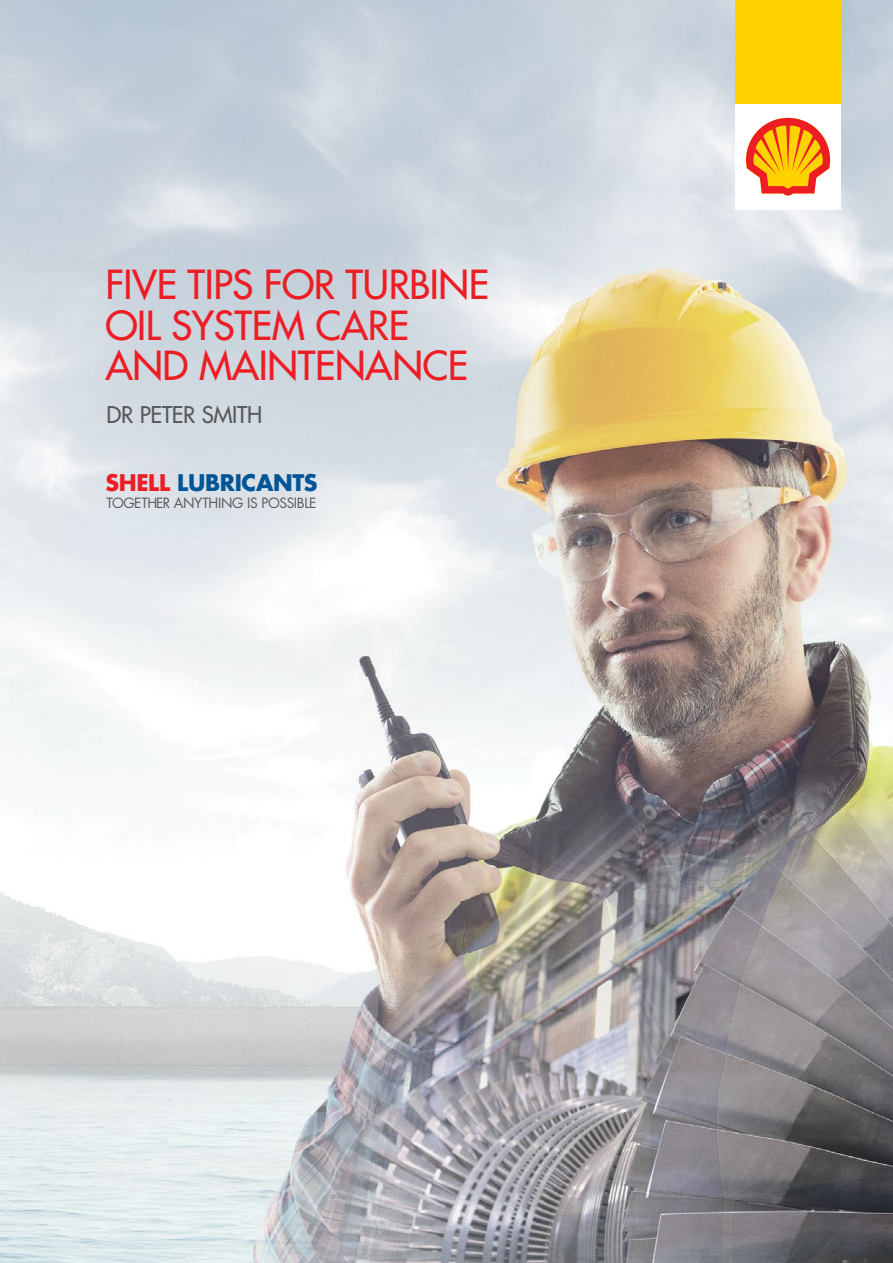
<style>
.page{position:relative;width:893px;height:1263px;background:#fff}
.page>*{position:absolute;margin:0;border:0;box-sizing:border-box;transform-origin:0 0}
.t1{font:500 39px/40.5px "Futura Std";letter-spacing:-.01em;color:#ed1d24}
.t2{font:500 22.5px "Futura Std";letter-spacing:-.02em;color:#58595b}
.t3{font:700 22.35px "Futura CE";letter-spacing:-.015em;color:#005596}
.t4{font:13.8px "Futura CE";letter-spacing:-.03em;color:#58595b}
.s1{color:#ed1d24}
</style>
<div class="page">
<img style="left:0;top:0;width:893px;height:1263px">
<div style="left:735px;top:0;width:106px;height:104px;background:#ffd200"></div>
<div style="left:735px;top:104px;width:106px;height:105px;background:#fff"></div>
<svg style="left:746px;top:117px;width:85px;height:79px"></svg>
<p class="t1" style="left:105px;top:265px;width:385px">FIVE TIPS FOR TURBINE<br>OIL SYSTEM CARE<br>AND MAINTENANCE</p>
<p class="t2" style="left:106px;top:401px;width:157px">DR PETER SMITH</p>
<p class="t3" style="left:105px;top:466px;width:214px"><span class="s1">SHELL</span> LUBRICANTS</p>
<p class="t4" style="left:107px;top:494px;width:212px">TOGETHER ANYTHING IS POSSIBLE</p>
</div>
